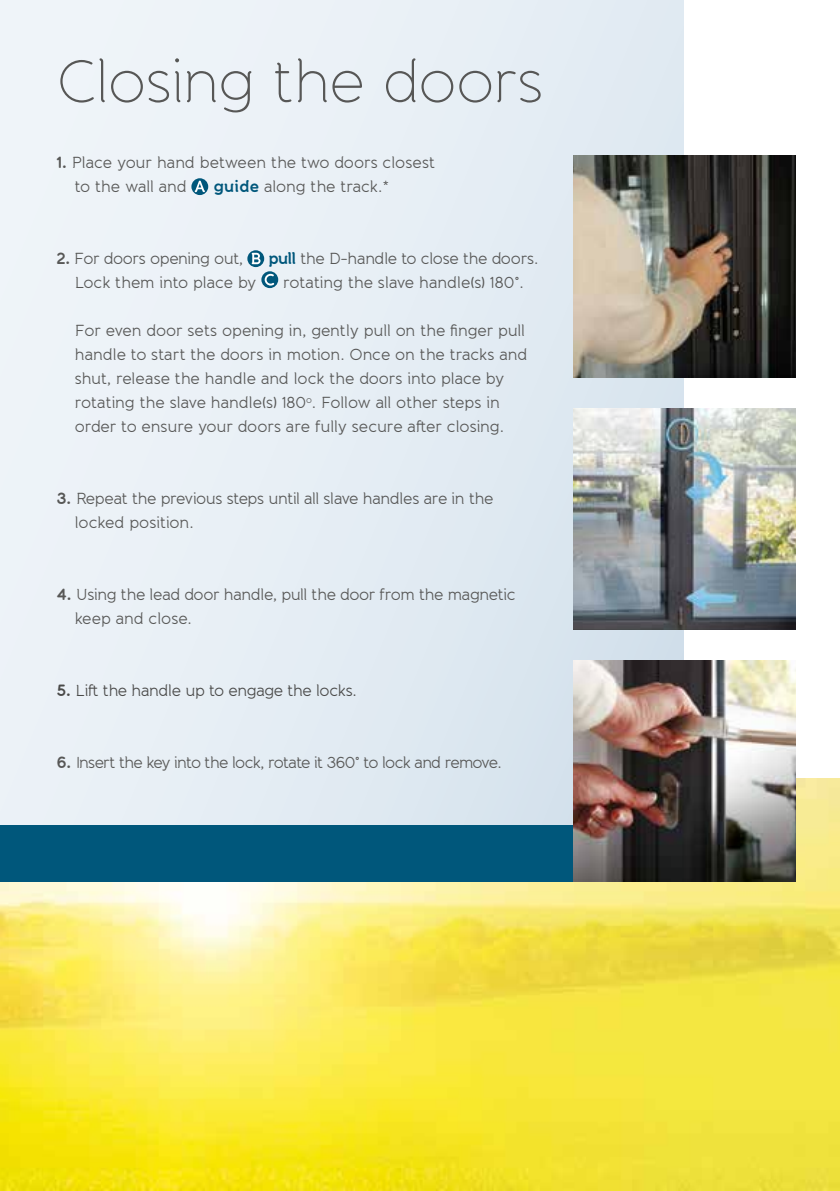
<style>
.page{position:relative;width:840px;height:1191px;background:#fff}
.page>*{position:absolute;margin:0;border:0;box-sizing:border-box;transform-origin:0 0}
.t1{font:200 60px "Banda";letter-spacing:-.01em;color:#575756}
.t2{font:16px/24px "Banda";letter-spacing:-.015em;color:#575756}
.t3{font:16px "Banda";letter-spacing:-.05em;color:#575756}
.t4{font:16px "Banda";letter-spacing:-.02em;color:#4a4a49}
.s1{font-weight:700}
.s2{font-weight:700;color:#00577b}
</style>
<div class="page">
<img style="left:0;top:778px;width:839px;height:413px">
<div style="left:0;top:0;width:682px;height:880px;background:linear-gradient(to right,#eff4f9,#dce7f0)"></div>
<div style="left:0;top:825px;width:682px;height:57px;background:#00577b"></div>
<img style="left:573px;top:408px;width:221px;height:221px">
<img style="left:573px;top:156px;width:221px;height:221px">
<img style="left:573px;top:660px;width:221px;height:222px">
<svg style="left:191px;top:178px;width:17px;height:17px"></svg>
<svg style="left:194px;top:181px;width:11px;height:11px"></svg>
<svg style="left:247px;top:250px;width:17px;height:17px"></svg>
<svg style="left:251px;top:253px;width:9px;height:11px"></svg>
<svg style="left:261px;top:271px;width:17px;height:17px"></svg>
<svg style="left:264px;top:274px;width:10px;height:11px"></svg>
<h1 class="t1" style="left:57px;top:45px;width:488px">Closing the doors</h1>
<p class="t2" style="left:75px;top:150px;width:362px;text-indent:-18px"><span class="s1">1.</span> Place your hand between the two doors closest to the wall and</p>
<p class="t2" style="left:213px;top:174px;width:177px"><span class="s2">guide</span> along the track.*</p>
<p class="t2" style="left:57px;top:246px;width:188px"><span class="s1">2.</span> For doors opening out,</p>
<p class="t2" style="left:268px;top:246px;width:271px"><span class="s2">pull</span> the D-handle to close the doors.</p>
<p class="t2" style="left:75px;top:270px;width:183px">Lock them into place by</p>
<p class="t2" style="left:283px;top:270px;width:242px">rotating the slave handle(s) 180°.</p>
<p class="t2" style="left:75px;top:318px;width:454px">For even door sets opening in, gently pull on the finger pull handle to start the doors in motion. Once on the tracks and shut, release the handle and lock the doors into place by rotating the slave handle(s) 180<sup>o</sup>. Follow all other steps in order to ensure your doors are fully secure after closing.</p>
<p class="t2" style="left:75px;top:486px;width:420px;text-indent:-18px"><span class="s1">3.</span> Repeat the previous steps until all slave handles are in the locked position.</p>
<p class="t2" style="left:75px;top:582px;width:442px;text-indent:-18px"><span class="s1">4.</span> Using the lead door handle, pull the door from the magnetic keep and close.</p>
<p class="t4" style="left:57px;top:681px;width:301px"><span class="s1">5.</span> Lift the handle up to engage the locks.</p>
<p class="t3" style="left:57px;top:753px;width:446px"><span class="s1">6.</span> Insert the key into the lock, rotate it 360° to lock and remove.</p>
</div>
